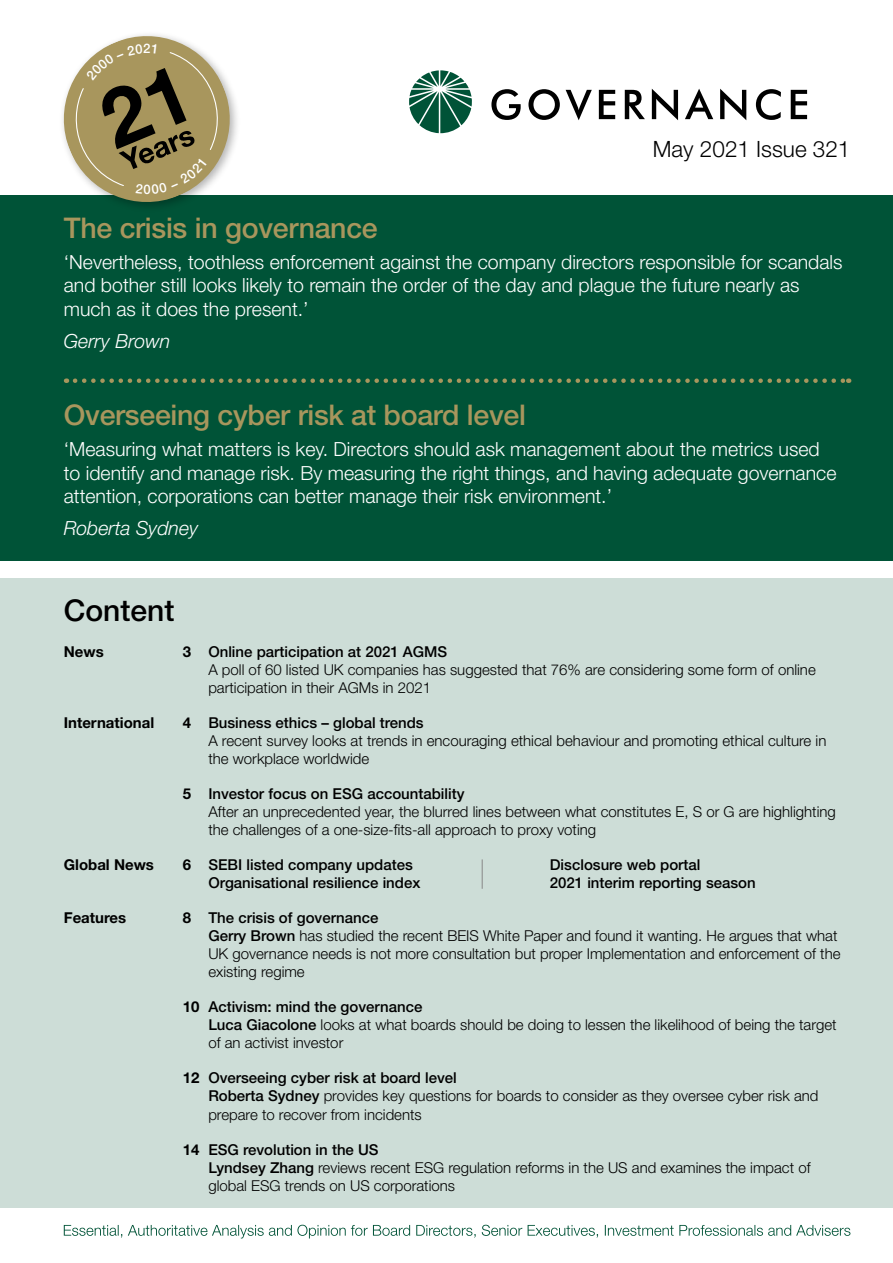
<style>
.page{position:relative;width:893px;height:1263px;background:#fff}
.page>*{position:absolute;margin:0;border:0;box-sizing:border-box;transform-origin:0 0}
.t1{font:500 30px "Helvetica Neue LT Std";color:#000}
.t2{font:500 28.5px "Helvetica Neue LT Std";letter-spacing:-.01em;color:#a8965d}
.t3{font:300 22.5px "Helvetica Neue LT Std";color:#000}
.t4{font:300 19.5px/23.4px "Helvetica Neue LT Std";color:#fff}
.t5{font:italic 300 19.5px "Helvetica Neue LT Std";color:#fff}
.t6{font:300 15px/18px "Helvetica Neue LT Std";color:#000}
.t7{font:500 15px "Helvetica Neue LT Std";color:#000}
.t8{font:700 15px "Helvetica Neue LT Std";color:#000}
.t9{font:500 13.2px "Helvetica Neue LT Std";color:#fff}
.s1{font-weight:700}
.s2{font-weight:500}
</style>
<div class="page">
<svg style="left:409px;top:70px;width:63px;height:63px"></svg>
<svg style="left:491px;top:89px;width:30px;height:31px"></svg>
<svg style="left:528px;top:89px;width:32px;height:31px"></svg>
<svg style="left:566px;top:90px;width:26px;height:30px"></svg>
<svg style="left:599px;top:90px;width:16px;height:29px"></svg>
<svg style="left:625px;top:90px;width:20px;height:29px"></svg>
<svg style="left:652px;top:89px;width:26px;height:31px"></svg>
<svg style="left:685px;top:89px;width:28px;height:30px"></svg>
<svg style="left:720px;top:89px;width:26px;height:31px"></svg>
<svg style="left:756px;top:89px;width:25px;height:31px"></svg>
<svg style="left:791px;top:90px;width:16px;height:29px"></svg>
<div style="left:0;top:578px;width:893px;height:630px;background:#cdddd7"></div>
<div style="left:0;top:196px;width:893px;height:365px;background:#005337"></div>
<svg style="left:64px;top:1225px;width:786px;height:13px"></svg>
<svg style="left:75px;top:378px;width:774px;height:5px"></svg>
<hr style="left:482px;top:859px;width:1px;height:30px;background:#878787">
<svg style="left:53px;top:34px;width:188px;height:172px"></svg>
<p class="t9" style="left:143px;top:41px;width:9px">2</p>
<p class="t9" style="left:144px;top:182px;width:9px">0</p>
<h2 class="t2" style="left:64px;top:211px;width:315px">The crisis in governance</h2>
<h3 class="t3" style="left:653px;top:136px;width:199px">May 2021 Issue 321</h3>
<h3 class="t4" style="left:64px;top:250px;width:780px">‘Nevertheless, toothless enforcement against the company directors responsible for scandals and bother still looks likely to remain the order of the day and plague the future nearly as much as it does the present.’</h3>
<h3 class="t5" style="left:64px;top:329px;width:108px">Gerry Brown</h3>
<h2 class="t2" style="left:64px;top:398px;width:464px">Overseeing cyber risk at board level</h2>
<p class="t4" style="left:64px;top:437px;width:774px">‘Measuring what matters is key. Directors should ask management about the metrics used to identify and manage risk. By measuring the right things, and having adequate governance attention, corporations can better manage their risk environment.’</p>
<h3 class="t5" style="left:64px;top:516px;width:136px">Roberta Sydney</h3>
<h1 class="t1" style="left:64px;top:592px;width:112px">Content</h1>
<p class="t8" style="left:64px;top:642px;width:41px">News</p>
<p class="t6" style="left:208px;top:642px;width:609px;text-indent:-26px"><span class="s1">3</span> <span class="s2">Online participation at 2021 AGMS<br></span>A poll of 60 listed UK companies has suggested that 76% are considering some form of online participation in their AGMs in 2021</p>
<p class="t8" style="left:64px;top:713px;width:92px">International</p>
<p class="t6" style="left:208px;top:713px;width:619px;text-indent:-26px"><span class="s1">4</span> <span class="s2">Business ethics – global trends<br></span>A recent survey looks at trends in encouraging ethical behaviour and promoting ethical culture in the workplace worldwide</p>
<p class="t6" style="left:208px;top:784px;width:629px;text-indent:-26px"><span class="s1">5</span> <span class="s2">Investor focus on ESG accountability<br></span>After an unprecedented year, the blurred lines between what constitutes E, S or G are highlighting the challenges of a one-size-fits-all approach to proxy voting</p>
<p class="t8" style="left:64px;top:856px;width:92px">Global News</p>
<p class="t7" style="left:183px;top:856px;width:232px"><span class="s1">6</span> SEBI listed company updates</p>
<p class="t7" style="left:550px;top:856px;width:152px">Disclosure web portal</p>
<p class="t7" style="left:208px;top:874px;width:214px">Organisational resilience index</p>
<p class="t7" style="left:550px;top:874px;width:207px">2021 interim reporting season</p>
<p class="t8" style="left:64px;top:909px;width:64px">Features</p>
<p class="t6" style="left:208px;top:909px;width:634px;text-indent:-26px"><span class="s1">8</span> <span class="s2">The crisis of governance<br>Gerry Brown</span> has studied the recent BEIS White Paper and found it wanting. He argues that what UK governance needs is not more consultation but proper Implementation and enforcement of the existing regime</p>
<p class="t6" style="left:208px;top:998px;width:630px;text-indent:-26px"><span class="s1">10</span> <span class="s2">Activism: mind the governance<br>Luca Giacolone</span> looks at what boards should be doing to lessen the likelihood of being the target of an activist investor</p>
<p class="t6" style="left:208px;top:1069px;width:612px;text-indent:-26px"><span class="s1">12</span> <span class="s2">Overseeing cyber risk at board level<br>Roberta Sydney</span> provides key questions for boards to consider as they oversee cyber risk and prepare to recover from incidents</p>
<p class="t6" style="left:208px;top:1140px;width:604px;text-indent:-26px"><span class="s1">14</span> <span class="s2">ESG revolution in the US<br>Lyndsey Zhang</span> reviews recent ESG regulation reforms in the US and examines the impact of global ESG trends on US corporations</p>
</div>
